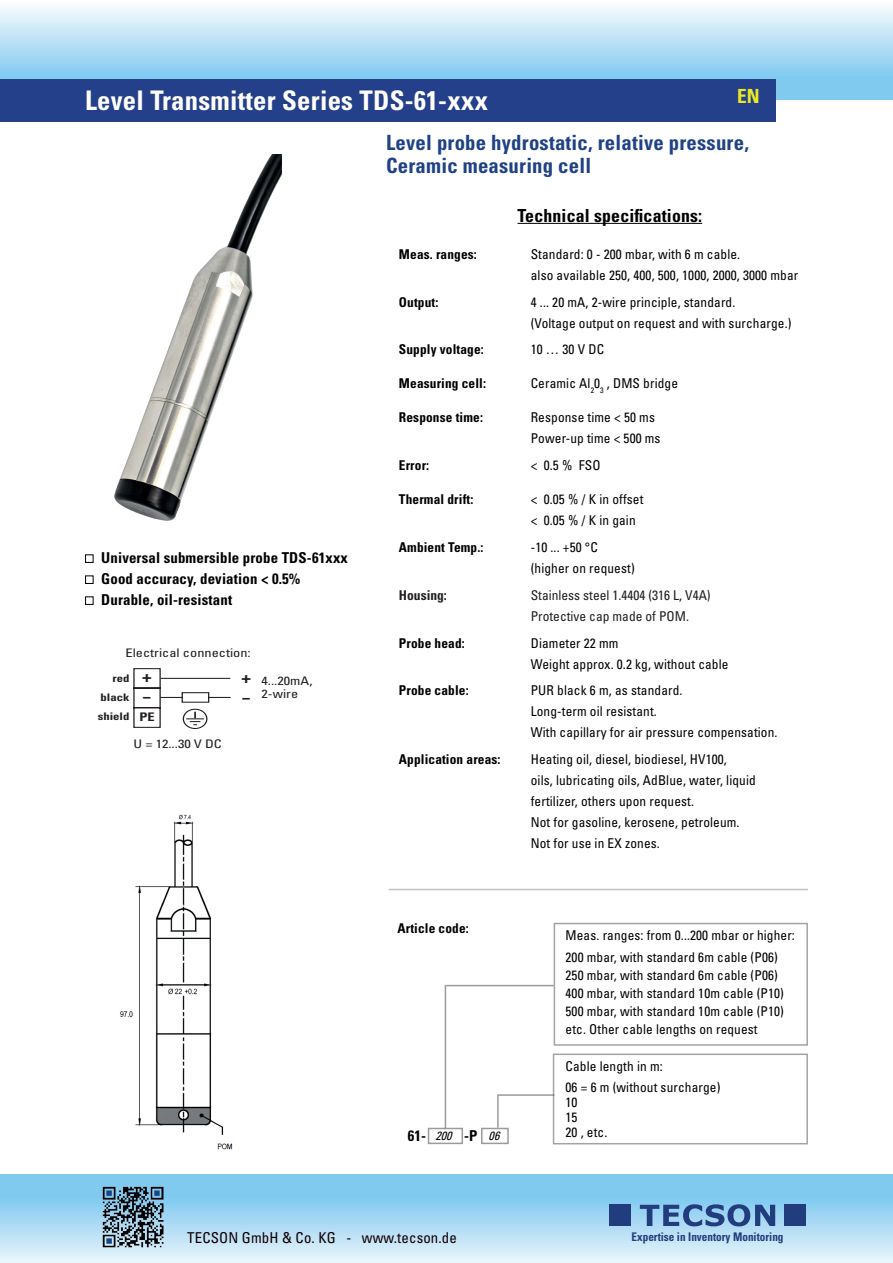
<style>
.page{position:relative;width:893px;height:1263px;background:#fff}
.page>*{position:absolute;margin:0;border:0;box-sizing:border-box;transform-origin:0 0}
.t1{font:700 condensed 27px "Univers LT Std";letter-spacing:.01em;color:#fffefc}
.t2{font:700 condensed 21px/22.5px "Univers LT Std";letter-spacing:.01em;color:#204285}
.t3{font:700 condensed 19.5px "Univers LT Std";color:#ebe823}
.t4{font:700 condensed 18px "Univers LT Std";letter-spacing:.01em;color:#000001}
.t5{font:700 condensed 15.75px/19.8px "Univers 67";color:#231f20;scale:1.22 1}
.t6{font:700 condensed 15px/21px "Univers LT Std";letter-spacing:.01em;color:#000001}
.t7{font:condensed 15px "Univers LT Std";letter-spacing:.01em;color:#110002}
.t8{font:condensed 13.5px/21px "Univers LT Std";letter-spacing:.01em;color:#000001}
.t9{font:700 condensed 13.5px "Univers LT Std";letter-spacing:.01em;color:#000001}
.t10{font:condensed 13.5px/21px "Univers LT Std";color:#231f20}
.t11{font:700 condensed 13.5px "Univers LT Std";color:#231f20}
.t12{font:italic condensed 12px "Univers LT Std";color:#000001}
.t13{font:condensed 11.85px/12.5px "Univers";color:#231f20;scale:1.21 1}
.t14{font:700 condensed 11.85px "Univers 67";color:#223d7d;scale:.94 1}
.t15{font:700 condensed 11.85px "Univers 67";color:#231f20;scale:1.22 1}
.t16{font:700 condensed 10.5px/19.2px "Univers 67";color:#231f20;text-align:justify;scale:1.22 1}
</style>
<div class="page">
<div style="left:0;top:0;width:893px;height:99px;background:linear-gradient(to bottom,#f9fbfd,#69c0ee)"></div>
<div style="left:0;top:79px;width:776px;height:42px;background:#24408a"></div>
<svg style="left:0;top:1174px;width:893px;height:89px;background:#a8d9f4"></svg>
<img style="left:103px;top:1187px;width:60px;height:60px">
<hr style="left:517px;top:223px;width:185px;height:1px;background:#000001">
<hr style="left:389px;top:889px;width:419px;height:1px;background:#55595a">
<hr style="left:445px;top:985px;width:1px;height:143px;background:#55595a">
<hr style="left:446px;top:985px;width:108px;height:1px;background:#55595a">
<hr style="left:497px;top:1096px;width:2px;height:32px;background:#55595a">
<hr style="left:497px;top:1094px;width:57px;height:2px;background:#55595a">
<div style="left:85px;top:554px;width:9px;height:9px;border:1px solid #000001"></div>
<div style="left:85px;top:575px;width:9px;height:9px;border:1px solid #000001"></div>
<div style="left:85px;top:596px;width:9px;height:9px;border:1px solid #000001"></div>
<img style="left:114px;top:154px;width:168px;height:367px">
<svg style="left:133px;top:668px;width:98px;height:61px"></svg>
<img style="left:120px;top:814px;width:113px;height:336px">
<div style="left:610px;top:1205px;width:21px;height:21px;background:#223d7d"></div>
<div style="left:784px;top:1205px;width:21px;height:21px;background:#223d7d"></div>
<svg style="left:640px;top:1204px;width:135px;height:22px;background:#5f88b8"></svg>
<h3 class="t3" style="left:737px;top:85px;width:24px">EN</h3>
<h1 class="t1" style="left:85px;top:84px;width:404px">Level Transmitter Series TDS-61-xxx</h1>
<h2 class="t2" style="left:386px;top:131px;width:364px">Level probe hydrostatic, relative pressure,<br>Ceramic measuring cell</h2>
<p class="t6" style="left:101px;top:547px;width:248px">Universal submersible probe TDS-61xxx<br>Good accuracy, deviation &lt; 0.5%<br>Durable, oil-resistant</p>
<p class="t13" style="left:126px;top:646px;width:105px">Electrical connection:</p>
<p class="t16" style="left:98px;top:669px;width:28px;text-indent:15px">red black shield</p>
<p class="t5" style="left:142px;top:667px;width:10px">+ -</p>
<p class="t15" style="left:139px;top:710px;width:14px">PE</p>
<p class="t13" style="left:133px;top:737px;width:75px">U = 12...30 V DC</p>
<p class="t5" style="left:241px;top:667px;width:10px">+ -</p>
<p class="t13" style="left:262px;top:675px;width:44px">4...20mA,<br>2-wire</p>
<h3 class="t4" style="left:517px;top:204px;width:186px">Technical specifications:</h3>
<p class="t9" style="left:399px;top:246px;width:79px">Meas. ranges:</p>
<p class="t8" style="left:531px;top:243px;width:269px">Standard: 0 - 200 mbar, with 6 m cable.<br>also available 250, 400, 500, 1000, 2000, 3000 mbar</p>
<p class="t9" style="left:399px;top:293px;width:41px">Output:</p>
<p class="t8" style="left:531px;top:291px;width:262px">4 ... 20 mA, 2-wire principle, standard.<br>(Voltage output on request and with surcharge.)</p>
<p class="t9" style="left:399px;top:341px;width:86px">Supply voltage:</p>
<p class="t8" style="left:531px;top:339px;width:75px">10 … 30 V DC</p>
<p class="t9" style="left:399px;top:375px;width:89px">Measuring cell:</p>
<p class="t8" style="left:531px;top:373px;width:149px">Ceramic Al<sub>2</sub>0<sub>3</sub> , DMS bridge</p>
<p class="t9" style="left:399px;top:409px;width:86px">Response time:</p>
<p class="t8" style="left:531px;top:407px;width:131px">Response time &lt; 50 ms<br>Power-up time &lt; 500 ms</p>
<p class="t9" style="left:399px;top:457px;width:32px">Error:</p>
<p class="t8" style="left:531px;top:455px;width:71px">&lt; 0.5 % FSO</p>
<p class="t9" style="left:399px;top:491px;width:76px">Thermal drift:</p>
<p class="t8" style="left:531px;top:489px;width:114px">&lt; 0.05 % / K in offset &lt; 0.05 % / K in gain</p>
<p class="t9" style="left:399px;top:539px;width:86px">Ambient Temp.:</p>
<p class="t8" style="left:531px;top:536px;width:105px">-10 ... +50 °C (higher on request)</p>
<p class="t11" style="left:399px;top:587px;width:49px">Housing:</p>
<p class="t10" style="left:531px;top:584px;width:181px">Stainless steel 1.4404 (316 L, V4A)<br>Protective cap made of POM.</p>
<p class="t9" style="left:399px;top:634px;width:67px">Probe head:</p>
<p class="t8" style="left:531px;top:632px;width:199px">Diameter 22 mm<br>Weight approx. 0.2 kg, without cable</p>
<p class="t9" style="left:399px;top:682px;width:71px">Probe cable:</p>
<p class="t8" style="left:531px;top:680px;width:248px">PUR black 6 m, as standard.<br>Long-term oil resistant.<br>With capillary for air pressure compensation.</p>
<p class="t9" style="left:399px;top:751px;width:103px">Application areas:</p>
<p class="t8" style="left:531px;top:749px;width:227px">Heating oil, diesel, biodiesel, HV100,<br>oils, lubricating oils, AdBlue, water, liquid fertilizer, others upon request.<br>Not for gasoline, kerosene, petroleum.<br>Not for use in EX zones.</p>
<p class="t9" style="left:397px;top:920px;width:73px">Article code:</p>
<p class="t6" style="left:408px;top:1125px;width:20px">61-</p>
<p class="t6" style="left:464px;top:1125px;width:15px">-P</p>
<p class="t12" style="left:435px;top:1128px;width:22px">200</p>
<p class="t12" style="left:489px;top:1128px;width:16px">06</p>
<p class="t8" style="left:566px;top:924px;width:231px">Meas. ranges: from 0...200 mbar or higher:</p>
<p class="t8" style="left:566px;top:948px;width:220px;line-height:18px">200 mbar, with standard 6m cable (P06)<br>250 mbar, with standard 6m cable (P06)<br>400 mbar, with standard 10m cable (P10)<br>500 mbar, with standard 10m cable (P10) etc. Other cable lengths on request</p>
<p class="t8" style="left:566px;top:1055px;width:156px">Cable length in m:<br>06 = 6 m (without surcharge)</p>
<p class="t8" style="left:566px;top:1095px;width:43px;line-height:15px">10<br>15<br>20 , etc.</p>
<p class="t7" style="left:187px;top:1228px;width:271px">TECSON GmbH &amp; Co. KG - www.tecson.de</p>
<p class="t14" style="left:631px;top:1230px;width:163px">Expertise in Inventory Monitoring</p>
</div>
